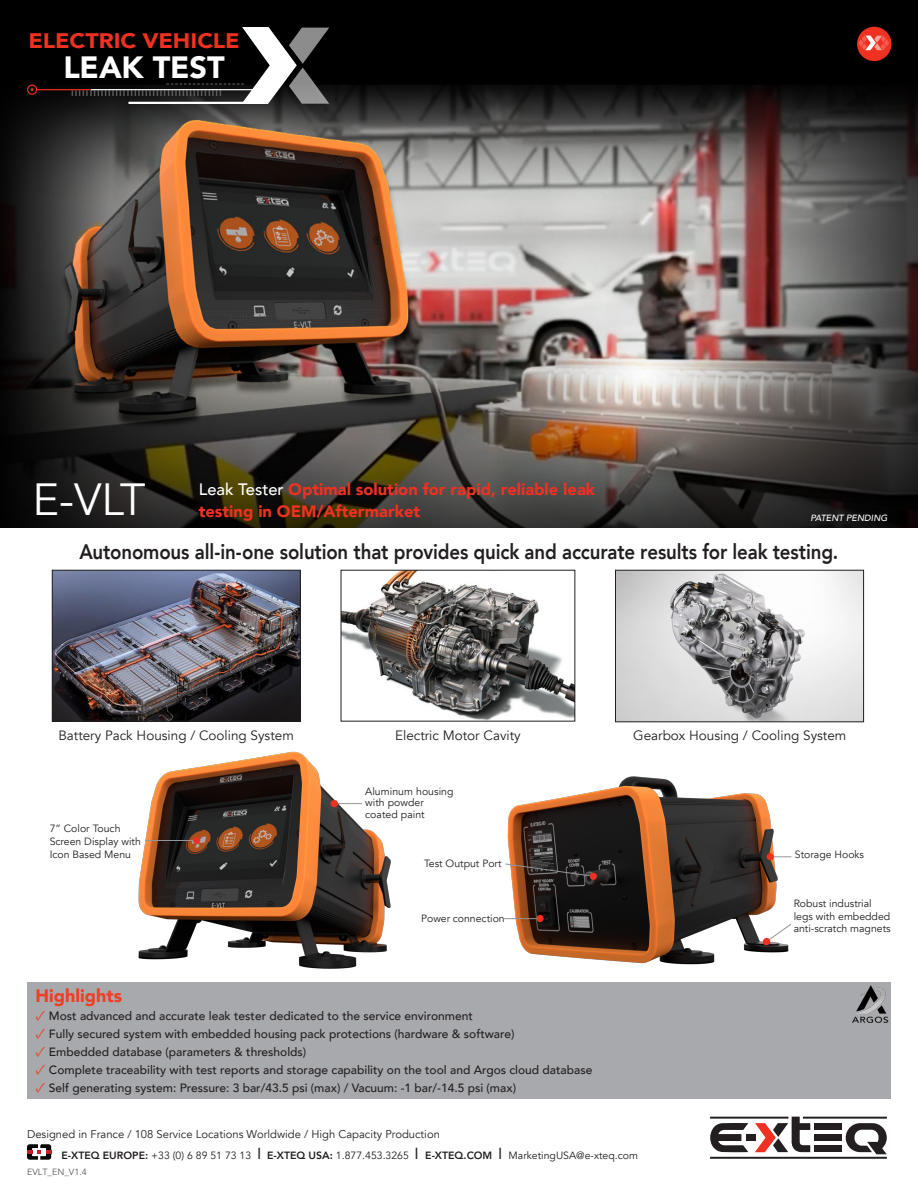
<style>
.page{position:relative;width:918px;height:1188px;background:#fff}
.page>*{position:absolute;margin:0;border:0;box-sizing:border-box;transform-origin:0 0}
.t1{font:45px "Avenir";color:#fff}
.t2{font:900 30.75px "Avenir";letter-spacing:-.005em;color:#fff}
.t3{font:800 21px "Avenir";letter-spacing:-.005em;color:#231f20;scale:.89 1}
.t4{font:900 21px "Avenir";letter-spacing:-.005em;color:#ef3122;scale:1.1 1}
.t5{font:900 18px "Avenir";color:#ef3e22}
.t6{font:900 16.5px/21.6px "Avenir";color:#ef3122}
.t7{font:13.5px "Avenir";color:#231f20}
.t8{font:500 12px "Avenir";color:#231f20}
.t9{font:11.25px "Avenir";color:#231f20}
.t10{font:10.5px/12.8px "Avenir";color:#231f20}
.t11{font:italic 500 9px "Avenir";color:#fff}
.t12{font:9px "Avenir";color:#57585a}
.t13{font:900 7.5px "Avenir";letter-spacing:.235em;color:#6c6d70}
.s1{font-weight:500;color:#fff}
.s2{font-family:"Minion Pro";font-weight:400;font-size:15px;color:#ef3e22}
.s3{font-weight:800}
.s4{font-weight:500;font-size:15px}
</style>
<div class="page">
<div style="left:27px;top:982px;width:864px;height:116px;background:#a8a9ad"></div>
<img style="left:0;top:0;width:918px;height:527px">
<svg style="left:857px;top:27px;width:34px;height:34px"></svg>
<img style="left:54px;top:572px;width:245px;height:148px">
<div style="left:52px;top:570px;width:249px;height:152px;border:1px solid #231f20"></div>
<img style="left:343px;top:572px;width:230px;height:148px">
<img style="left:617px;top:572px;width:245px;height:148px">
<div style="left:615px;top:570px;width:249px;height:152px;border:1px solid #231f20"></div>
<div style="left:814px;top:1123px;width:28px;height:7px;background:#231f20"></div>
<div style="left:814px;top:1134px;width:28px;height:7px;background:#231f20"></div>
<div style="left:814px;top:1145px;width:28px;height:7px;background:#231f20"></div>
<hr style="left:710px;top:1117px;width:78px;height:2px;background:#231f20">
<hr style="left:803px;top:1117px;width:84px;height:2px;background:#231f20">
<hr style="left:710px;top:1157px;width:177px;height:2px;background:#231f20">
<svg style="left:710px;top:1123px;width:38px;height:29px"></svg>
<div style="left:746px;top:1134px;width:10px;height:7px;background:#231f20"></div>
<svg style="left:846px;top:1123px;width:41px;height:31px"></svg>
<svg style="left:755px;top:1117px;width:55px;height:35px"></svg>
<img style="left:138px;top:751px;width:253px;height:218px">
<hr style="left:146px;top:840px;width:51px;height:1px;background:#939598">
<div style="left:193px;top:837px;width:7px;height:7px;background:#ef3122;border-radius:50%"></div>
<svg style="left:338px;top:803px;width:24px;height:1px"></svg>
<div style="left:330px;top:800px;width:8px;height:7px;background:#ef3122;border-radius:50%"></div>
<hr style="left:128px;top:102px;width:129px;height:2px;background:#fff">
<hr style="left:91px;top:89px;width:162px;height:1px;background:#fff">
<hr style="left:37px;top:89px;width:54px;height:1px;background:#ef3122">
<div style="left:27px;top:85px;width:10px;height:10px;border:1px solid #ef3122;border-radius:50%"></div>
<svg style="left:166px;top:27px;width:163px;height:77px"></svg>
<svg style="left:27px;top:1144px;width:24px;height:16px"></svg>
<img style="left:504px;top:776px;width:288px;height:189px">
<svg style="left:774px;top:856px;width:17px;height:1px"></svg>
<div style="left:767px;top:853px;width:7px;height:7px;background:#ef3122;border-radius:50%"></div>
<svg style="left:762px;top:923px;width:30px;height:23px"></svg>
<hr style="left:503px;top:918px;width:37px;height:1px;background:#939598">
<div style="left:537px;top:915px;width:7px;height:7px;background:#ef3122;border-radius:50%"></div>
<svg style="left:504px;top:863px;width:87px;height:14px"></svg>
<div style="left:590px;top:873px;width:7px;height:7px;background:#ef3122;border-radius:50%"></div>
<img style="left:852px;top:985px;width:37px;height:38px">
<p class="t4" style="left:29px;top:23px;width:193px">ELECTRIC VEHICLE</p>
<p class="t2" style="left:64px;top:40px;width:163px">LEAK TEST</p>
<p class="t13" style="left:72px;top:87px;width:151px">lllllllllllllllllllllllllllllllllllllllll</p>
<p class="t1" style="left:32px;top:473px;width:115px">E-VLT</p>
<p class="t6" style="left:199px;top:478px;width:398px"><span class="s1">Leak Tester</span> Optimal solution for rapid, reliable leak testing in OEM/Aftermarket</p>
<p class="t11" style="left:811px;top:513px;width:79px">PATENT PENDING</p>
<p class="t3" style="left:80px;top:535px;width:854px">Autonomous all-in-one solution that provides quick and accurate results for leak testing.</p>
<p class="t7" style="left:58px;top:727px;width:237px">Battery Pack Housing / Cooling System</p>
<p class="t7" style="left:395px;top:727px;width:127px">Electric Motor Cavity</p>
<p class="t7" style="left:633px;top:727px;width:215px">Gearbox Housing / Cooling System</p>
<p class="t10" style="left:50px;top:823px;width:93px">7” Color Touch<br>Screen Display with<br>Icon Based Menu</p>
<p class="t10" style="left:365px;top:785px;width:90px;line-height:11.7px">Aluminum housing with powder</p>
<p class="t10" style="left:365px;top:808px;width:61px">coated paint</p>
<p class="t10" style="left:424px;top:857px;width:79px">Test Output Port</p>
<p class="t10" style="left:421px;top:912px;width:85px">Power connection</p>
<p class="t5" style="left:35px;top:980px;width:88px">Highlights</p>
<p class="t8" style="left:35px;top:1005px;width:439px"><span class="s2">✓</span> Most advanced and accurate leak tester dedicated to the service environment</p>
<p class="t8" style="left:35px;top:1023px;width:481px"><span class="s2">✓</span> Fully secured system with embedded housing pack protections (hardware &amp; software)</p>
<p class="t8" style="left:35px;top:1041px;width:272px"><span class="s2">✓</span> Embedded database (parameters &amp; thresholds)</p>
<p class="t8" style="left:35px;top:1059px;width:559px"><span class="s2">✓</span> Complete traceability with test reports and storage capability on the tool and Argos cloud database</p>
<p class="t8" style="left:35px;top:1077px;width:482px"><span class="s2">✓</span> Self generating system: Pressure: 3 bar/43.5 psi (max) / Vacuum: -1 bar/-14.5 psi (max)</p>
<p class="t9" style="left:27px;top:1127px;width:414px">Designed in France / 108 Service Locations Worldwide / High Capacity Production</p>
<p class="t10" style="left:62px;top:1150px;width:578px"><span class="s3">E-XTEQ EUROPE:</span> +33 (0) 6 89 51 73 13 <span class="s4">l</span> <span class="s3">E-XTEQ USA:</span> 1.877.453.3265 <span class="s4">l</span> <span class="s3">E-XTEQ.COM</span> <span class="s4">l</span> MarketingUSA@e-xteq.com</p>
<p class="t12" style="left:27px;top:1167px;width:61px">EVLT_EN_V1.4</p>
<p class="t10" style="left:795px;top:849px;width:71px">Storage Hooks</p>
<p class="t10" style="left:794px;top:897px;width:99px">Robust industrial legs with embedded anti-scratch magnets</p>
</div>
